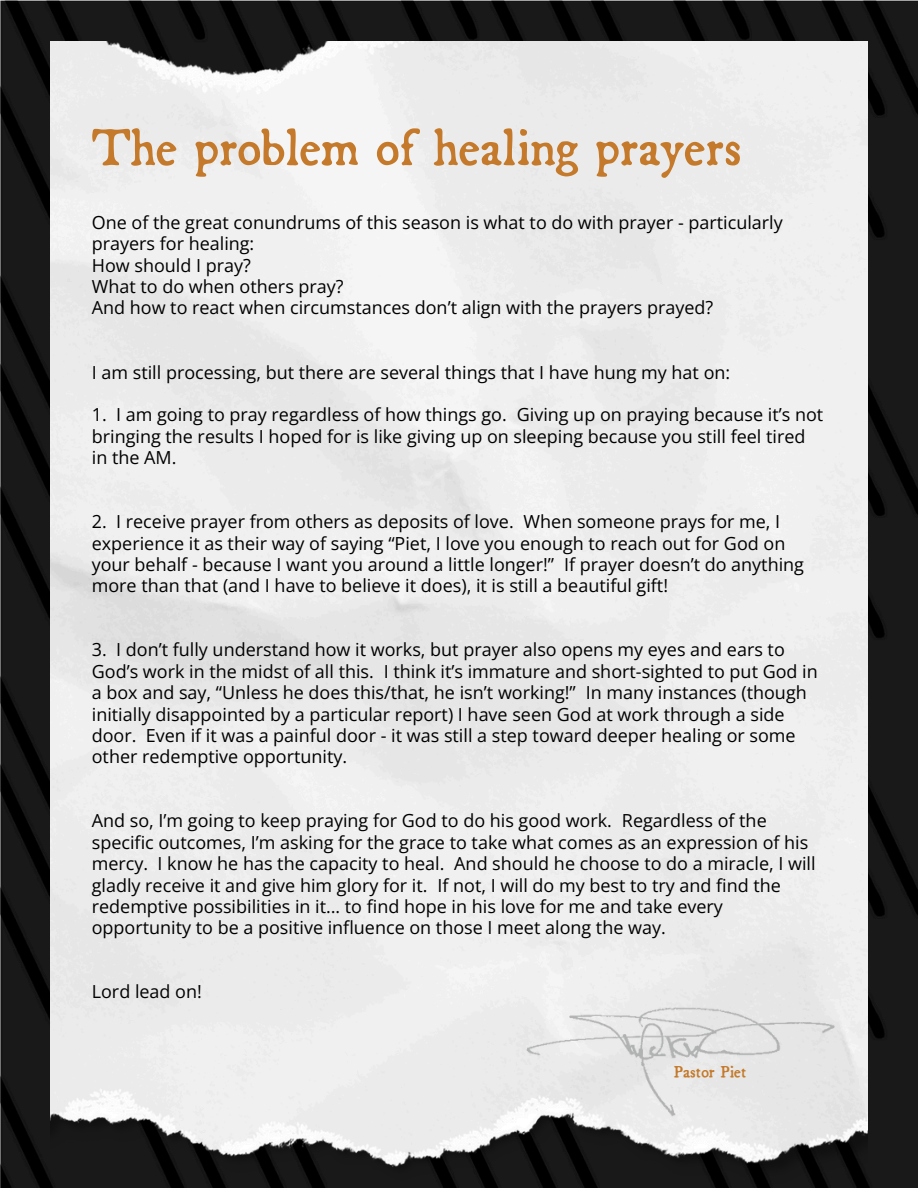
<style>
.page{position:relative;width:918px;height:1188px;background:#fff}
.page>*{position:absolute;margin:0;border:0;box-sizing:border-box;transform-origin:0 0}
.t1{font:55.5px "Broadsheet";color:#c47a2a}
.t2{font:18px/21.3px "Open Sans";color:#000}
.t3{font:18px "Broadsheet";color:#c47a2a}
</style>
<div class="page">
<img style="left:0;top:0;width:918px;height:1188px">
<img style="left:51px;top:41px;width:816px;height:1146px">
<img style="left:524px;top:991px;width:320px;height:131px">
<p class="t1" style="left:92px;top:114px;width:652px">The problem of healing prayers</p>
<p class="t2" style="left:92px;top:211px;width:692px">One of the great conundrums of this season is what to do with prayer - particularly prayers for healing:</p>
<h1 class="t2" style="left:92px;top:254px;width:161px">How should I pray?</h1>
<p class="t2" style="left:92px;top:275px;width:253px">What to do when others pray?</p>
<p class="t2" style="left:92px;top:297px;width:623px">And how to react when circumstances don’t align with the prayers prayed?</p>
<p class="t2" style="left:92px;top:361px;width:640px">I am still processing, but there are several things that I have hung my hat on:</p>
<p class="t2" style="left:92px;top:404px;width:733px">1. I am going to pray regardless of how things go. Giving up on praying because it’s not bringing the results I hoped for is like giving up on sleeping because you still feel tired in the AM.</p>
<p class="t2" style="left:92px;top:511px;width:714px">2. I receive prayer from others as deposits of love. When someone prays for me, I experience it as their way of saying “Piet, I love you enough to reach out for God on your behalf - because I want you around a little longer!” If prayer doesn’t do anything more than that (and I have to believe it does), it is still a beautiful gift!</p>
<p class="t2" style="left:92px;top:639px;width:728px">3. I don’t fully understand how it works, but prayer also opens my eyes and ears to God’s work in the midst of all this. I think it’s immature and short-sighted to put God in a box and say, “Unless he does this/that, he isn’t working!” In many instances (though initially disappointed by a particular report) I have seen God at work through a side door. Even if it was a painful door - it was still a step toward deeper healing or some other redemptive opportunity.</p>
<p class="t2" style="left:92px;top:810px;width:725px">And so, I’m going to keep praying for God to do his good work. Regardless of the specific outcomes, I’m asking for the grace to take what comes as an expression of his mercy. I know he has the capacity to heal. And should he choose to do a miracle, I will gladly receive it and give him glory for it. If not, I will do my best to try and find the redemptive possibilities in it… to find hope in his love for me and take every opportunity to be a positive influence on those I meet along the way.</p>
<p class="t2" style="left:92px;top:981px;width:112px">Lord lead on!</p>
<p class="t3" style="left:674px;top:1061px;width:74px">Pastor Piet</p>
</div>
